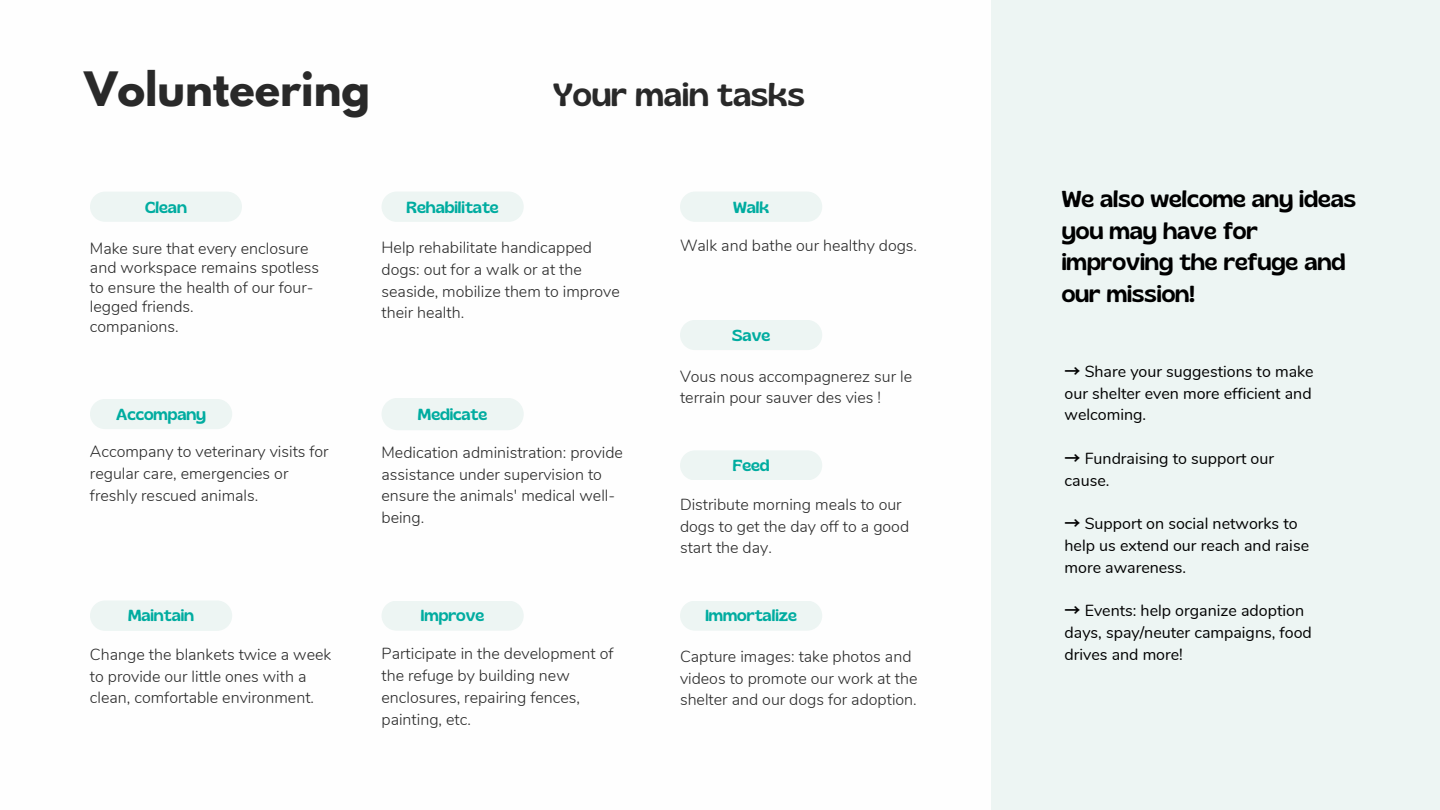
<style>
.page{position:relative;width:1440px;height:810px;background:#fff}
.page>*{position:absolute;margin:0;border:0;box-sizing:border-box;transform-origin:0 0}
.t1{font:700 42px "League Spartan";color:#292929}
.t2{font:32px "Gliker";color:#292929}
.t3{font:23px/31.5px "Gliker";color:#000}
.t4{font:300 16px/21.8px "Nunito";color:#292929}
.t5{font:16px/21.8px "Nunito";color:#000}
.t6{font:16px "Gliker";color:#00aca0}
.s1{font-family:"Noto Sans CJ Ksc";font-weight:700}
</style>
<div class="page">
<div style="left:991px;top:0;width:449px;height:810px;background:#edf5f3"></div>
<div style="left:90px;top:192px;width:152px;height:30px;background:#edf5f3;border-radius:15px"></div>
<div style="left:90px;top:600px;width:142px;height:31px;background:#edf5f3;border-radius:15px"></div>
<div style="left:90px;top:399px;width:142px;height:30px;background:#edf5f3;border-radius:15px"></div>
<div style="left:680px;top:450px;width:142px;height:30px;background:#edf5f3"></div>
<div style="left:680px;top:192px;width:142px;height:30px;background:#edf5f3;border-radius:15px"></div>
<div style="left:680px;top:320px;width:142px;height:30px;background:#edf5f3"></div>
<div style="left:680px;top:601px;width:142px;height:30px;background:#edf5f3"></div>
<div style="left:382px;top:192px;width:142px;height:30px;background:#edf5f3;border-radius:15px"></div>
<div style="left:382px;top:398px;width:142px;height:32px;background:#edf5f3"></div>
<div style="left:382px;top:601px;width:142px;height:30px;background:#edf5f3"></div>
<p class="t1" style="left:85px;top:68px;width:287px">Volunteering</p>
<p class="t2" style="left:553px;top:75px;width:253px">Your main tasks</p>
<h1 class="t6" style="left:145px;top:197px;width:43px">Clean</h1>
<p class="t6" style="left:407px;top:197px;width:94px">Rehabilitate</p>
<p class="t6" style="left:733px;top:197px;width:38px">Walk</p>
<p class="t4" style="left:90px;top:239px;width:231px;line-height:19.5px">Make sure that every enclosure and workspace remains spotless to ensure the health of our four&shy;legged friends.</p>
<p class="t4" style="left:90px;top:315px;width:90px">companions.</p>
<p class="t4" style="left:382px;top:237px;width:240px">Help rehabilitate handicapped dogs: out for a walk or at the seaside, mobilize them to improve their health.</p>
<p class="t4" style="left:680px;top:235px;width:239px">Walk and bathe our healthy dogs.</p>
<p class="t6" style="left:732px;top:325px;width:39px">Save</p>
<p class="t6" style="left:116px;top:404px;width:91px">Accompany</p>
<p class="t6" style="left:418px;top:404px;width:71px">Medicate</p>
<p class="t4" style="left:680px;top:365px;width:234px">Vous nous accompagnerez sur le terrain pour sauver des vies !</p>
<p class="t4" style="left:90px;top:441px;width:240px">Accompany to veterinary visits for regular care, emergencies or freshly rescued animals.</p>
<p class="t4" style="left:382px;top:442px;width:243px">Medication administration: provide assistance under supervision to ensure the animals' medical well&shy;being.</p>
<p class="t6" style="left:733px;top:455px;width:38px">Feed</p>
<p class="t4" style="left:680px;top:494px;width:231px">Distribute morning meals to our dogs to get the day off to a good start the day.</p>
<h2 class="t6" style="left:128px;top:606px;width:68px">Maintain</h2>
<p class="t6" style="left:421px;top:605px;width:65px">Improve</p>
<p class="t6" style="left:705px;top:605px;width:93px">Immortalize</p>
<p class="t4" style="left:90px;top:644px;width:243px">Change the blankets twice a week to provide our little ones with a clean, comfortable environment.</p>
<p class="t4" style="left:382px;top:643px;width:233px">Participate in the development of the refuge by building new enclosures, repairing fences, painting, etc.</p>
<p class="t4" style="left:680px;top:646px;width:239px">Capture images: take photos and videos to promote our work at the shelter and our dogs for adoption.</p>
<p class="t3" style="left:1062px;top:183px;width:296px">We also welcome any ideas you may have for improving the refuge and our mission!</p>
<p class="t5" style="left:1065px;top:361px;width:251px;text-align:justify"><span class="s1">→</span> Share your suggestions to make our shelter even more efficient and welcoming.</p>
<h3 class="t5" style="left:1065px;top:448px;width:211px"><span class="s1">→</span> Fundraising to support our cause.</h3>
<p class="t5" style="left:1065px;top:513px;width:246px"><span class="s1">→</span> Support on social networks to help us extend our reach and raise more awareness.</p>
<p class="t5" style="left:1065px;top:600px;width:249px"><span class="s1">→</span> Events: help organize adoption days, spay/neuter campaigns, food drives and more!</p>
</div>
